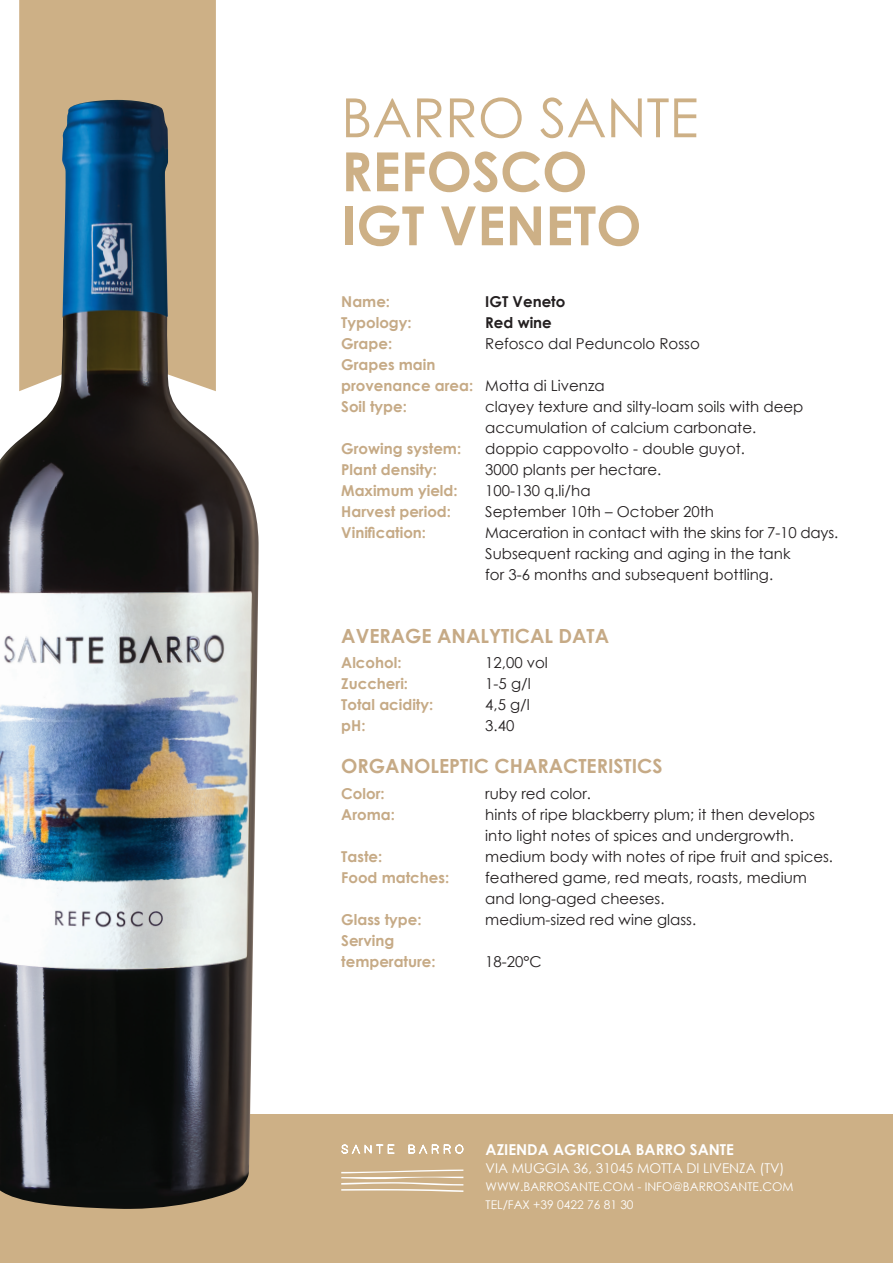
<style>
.page{position:relative;width:893px;height:1263px;background:#fff}
.page>*{position:absolute;margin:0;border:0;box-sizing:border-box;transform-origin:0 0}
.t1{font:700 54px "Century Gothic";color:#cdb086}
.t2{font:54px "Century Gothic";color:#cdb086}
.t3{font:700 19.5px "Century Gothic";color:#c6aa86}
.t4{font:15px/21px "Century Gothic";color:#231f20}
.t5{font:700 15px/21px "Century Gothic";color:#c6aa86}
.t6{font:700 15px "Century Gothic";color:#fff}
.t7{font:700 15px "Century Gothic";color:#231f20}
.t8{font:13.5px "Century Gothic";color:#fff}
.t9{font:12px/18px "Century Gothic";color:#fff}
.s1{font-weight:400;color:#231f20}
</style>
<div class="page">
<div style="left:19px;top:0;width:197px;height:100px;background:#cdb086"></div>
<div style="left:0;top:1114px;width:893px;height:149px;background:#cdb086"></div>
<svg style="left:341px;top:1144px;width:54px;height:10px"></svg>
<svg style="left:408px;top:1144px;width:56px;height:10px"></svg>
<svg style="left:341px;top:1169px;width:122px;height:23px"></svg>
<img style="left:0;top:100px;width:259px;height:1109px">
<p class="t2" style="left:341px;top:80px;width:359px">BARRO SANTE</p>
<p class="t1" style="left:341px;top:131px;width:248px">REFOSCO</p>
<p class="t1" style="left:341px;top:185px;width:302px">IGT VENETO</p>
<p class="t5" style="left:341px;top:290px;width:50px">Name:</p>
<p class="t7" style="left:485px;top:290px;width:82px">IGT Veneto</p>
<p class="t5" style="left:341px;top:311px;width:72px">Typology:</p>
<p class="t7" style="left:485px;top:311px;width:68px">Red wine</p>
<p class="t5" style="left:341px;top:332px;width:53px">Grape:</p>
<p class="t4" style="left:485px;top:333px;width:216px">Refosco dal Peduncolo Rosso</p>
<p class="t5" style="left:341px;top:353px;width:265px">Grapes main<br>provenance area: <span class="s1">Motta di Livenza<br></span>Soil type:</p>
<p class="t4" style="left:485px;top:396px;width:320px">clayey texture and silty-loam soils with deep accumulation of calcium carbonate.</p>
<p class="t5" style="left:341px;top:437px;width:122px">Growing system:</p>
<p class="t4" style="left:485px;top:438px;width:261px">doppio cappovolto - double guyot.</p>
<p class="t5" style="left:341px;top:458px;width:97px">Plant density:</p>
<p class="t4" style="left:485px;top:459px;width:178px">3000 plants per hectare.</p>
<p class="t5" style="left:341px;top:479px;width:118px">Maximum yield:</p>
<p class="t4" style="left:485px;top:480px;width:107px">100-130 q.li/ha</p>
<p class="t5" style="left:341px;top:500px;width:111px">Harvest period:</p>
<p class="t4" style="left:485px;top:501px;width:230px">September 10th – October 20th</p>
<p class="t5" style="left:341px;top:521px;width:86px">Vinification:</p>
<p class="t4" style="left:485px;top:522px;width:354px">Maceration in contact with the skins for 7-10 days.<br>Subsequent racking and aging in the tank<br>for 3-6 months and subsequent bottling.</p>
<p class="t3" style="left:341px;top:621px;width:269px">AVERAGE ANALYTICAL DATA</p>
<p class="t5" style="left:341px;top:652px;width:62px">Alcohol:</p>
<p class="t4" style="left:485px;top:652px;width:64px">12,00 vol</p>
<p class="t5" style="left:341px;top:673px;width:68px">Zuccheri:</p>
<p class="t4" style="left:485px;top:673px;width:47px">1-5 g/l</p>
<p class="t5" style="left:341px;top:694px;width:94px">Total acidity:</p>
<p class="t4" style="left:485px;top:694px;width:46px">4,5 g/l</p>
<p class="t5" style="left:341px;top:715px;width:26px">pH:</p>
<p class="t4" style="left:485px;top:715px;width:31px">3.40</p>
<p class="t3" style="left:341px;top:751px;width:323px">ORGANOLEPTIC CHARACTERISTICS</p>
<p class="t5" style="left:341px;top:782px;width:45px">Color:</p>
<p class="t4" style="left:485px;top:782px;width:107px">ruby red color.</p>
<p class="t5" style="left:341px;top:803px;width:55px">Aroma:</p>
<p class="t4" style="left:485px;top:803px;width:331px">hints of ripe blackberry plum; it then develops into light notes of spices and undergrowth.</p>
<p class="t5" style="left:341px;top:845px;width:43px">Taste:</p>
<p class="t4" style="left:485px;top:845px;width:349px">medium body with notes of ripe fruit and spices.</p>
<p class="t5" style="left:341px;top:866px;width:109px">Food matches:</p>
<p class="t4" style="left:485px;top:866px;width:323px">feathered game, red meats, roasts, medium and long-aged cheeses.</p>
<p class="t5" style="left:341px;top:908px;width:82px">Glass type:</p>
<p class="t4" style="left:485px;top:908px;width:212px">medium-sized red wine glass.</p>
<p class="t5" style="left:341px;top:929px;width:96px">Serving temperature:</p>
<p class="t4" style="left:485px;top:950px;width:58px">18-20°C</p>
<p class="t6" style="left:486px;top:1138px;width:250px">AZIENDA AGRICOLA BARRO SANTE</p>
<p class="t8" style="left:486px;top:1159px;width:300px">VIA MUGGIA 36, 31045 MOTTA DI LIVENZA (TV)</p>
<p class="t9" style="left:486px;top:1177px;width:309px">WWW.BARROSANTE.COM - INFO@BARROSANTE.COM<br>TEL/FAX +39 0422 76 81 30</p>
</div>
